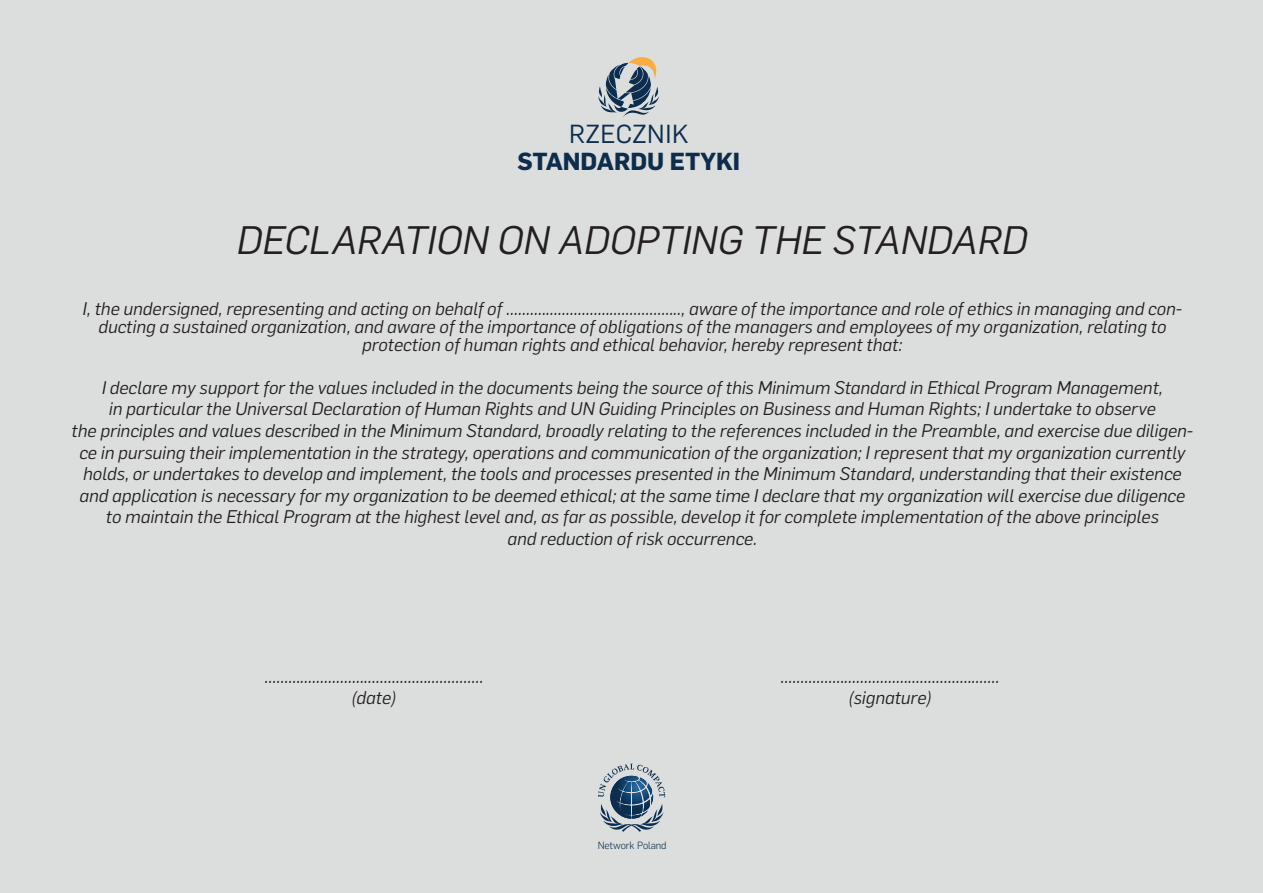
<style>
.page{position:relative;width:1263px;height:893px;background:#fff}
.page>*{position:absolute;margin:0;border:0;box-sizing:border-box;transform-origin:0 0}
.t1{font:italic 39px "Flama";color:#231f20}
.t2{font:25.65px "Flama";letter-spacing:.025em;color:#0e2d4d}
.t3{font:700 24.15px "Flama";color:#0e2d4d}
.t4{font:italic 18px/21.6px "Flama";color:#231f20;text-align:center}
.t5{font:300 10.35px "Flama";letter-spacing:-.02em;color:#0b2d4e}
</style>
<div class="page">
<div style="left:0;top:0;width:1263px;height:892px;background:#dcdedd"></div>
<svg style="left:598px;top:57px;width:61px;height:60px"></svg>
<svg style="left:598px;top:763px;width:67px;height:68px"></svg>
<h2 class="t2" style="left:569px;top:116px;width:121px">RZECZNIK</h2>
<h3 class="t3" style="left:517px;top:144px;width:224px">STANDARDU ETYKI</h3>
<h1 class="t1" style="left:236px;top:213px;width:792px">DECLARATION ON ADOPTING THE STANDARD</h1>
<p class="t4" style="left:83px;top:298px;width:1101px;line-height:18px">I, the undersigned, representing and acting on behalf of ............................................, aware of the importance and role of ethics in managing and con&shy;ducting a sustained organization, and aware of the importance of obligations of the managers and employees of my organization, relating to protection of human rights and ethical behavior, hereby represent that:</p>
<p class="t4" style="left:71px;top:375px;width:1123px">I declare my support for the values included in the documents being the source of this Minimum Standard in Ethical Program Management,<br>in particular the Universal Declaration of Human Rights and UN Guiding Principles on Business and Human Rights; I undertake to observe<br>the principles and values described in the Minimum Standard, broadly relating to the references included in the Preamble, and exercise due diligen&shy;ce in pursuing their implementation in the strategy, operations and communication of the organization; I represent that my organization currently holds, or undertakes to develop and implement, the tools and processes presented in the Minimum Standard, understanding that their existence and application is necessary for my organization to be deemed ethical; at the same time I declare that my organization will exercise due diligence to maintain the Ethical Program at the highest level and, as far as possible, develop it for complete implementation of the above principles<br>and reduction of risk occurrence.</p>
<p class="t4" style="left:264px;top:664px;width:220px">....................................................... (date)</p>
<p class="t4" style="left:780px;top:664px;width:220px">....................................................... (signature)</p>
<p class="t5" style="left:598px;top:839px;width:70px">Network Poland</p>
</div>
